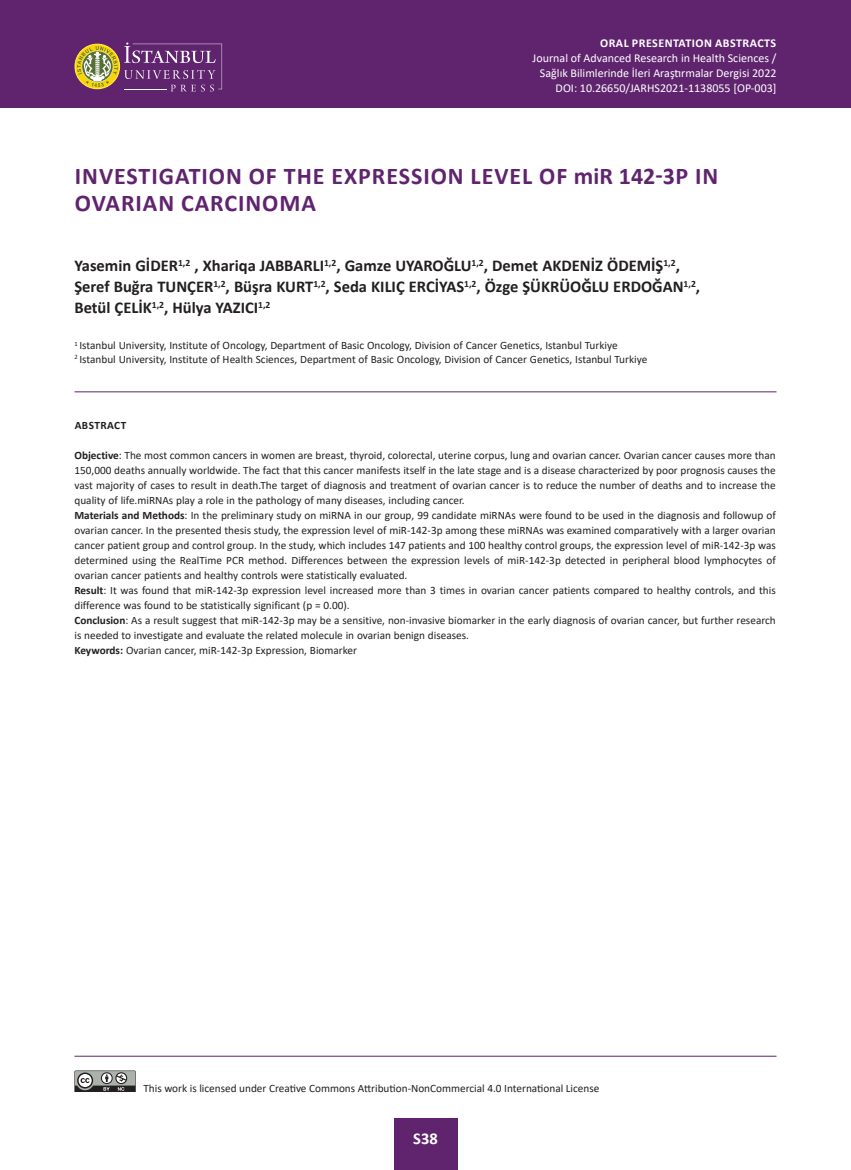
<style>
.page{position:relative;width:851px;height:1170px;background:#fff}
.page>*{position:absolute;margin:0;border:0;box-sizing:border-box;transform-origin:0 0}
.t1{font:700 24px/27px "Calibri";letter-spacing:.04em;color:#60246f}
.t2{font:700 16.5px/21px "Calibri";color:#231f20}
.t3{font:700 16.5px "Calibri";color:#fff}
.t4{font:12px/15px "Calibri";color:#fff;text-align:right}
.t5{font:700 12px "Calibri";letter-spacing:.04em;color:#fff}
.t6{font:11.25px/15px "Calibri";color:#231f20}
.t7{font:700 11.25px "Calibri";letter-spacing:.04em;color:#231f20}
.s1{font-weight:700}
</style>
<div class="page">
<div style="left:393px;top:1118px;width:64px;height:51px;background:#60246f"></div>
<div style="left:0;top:0;width:850px;height:107px;background:#60246f"></div>
<hr style="left:74px;top:1055px;width:702px;height:1px;background:#60246f">
<svg style="left:74px;top:1070px;width:62px;height:21px"></svg>
<svg style="left:74px;top:43px;width:148px;height:49px"></svg>
<hr style="left:74px;top:391px;width:702px;height:1px;background:#60246f">
<p class="t5" style="left:600px;top:34px;width:178px">ORAL PRESENTATION ABSTRACTS</p>
<p class="t4" style="left:532px;top:50px;width:245px">Journal of Advanced Research in Health Sciences /<br>Sağlık Bilimlerinde İleri Araştırmalar Dergisi 2022<br>DOI: 10.26650/JARHS2021-1138055 [OP-003]</p>
<h1 class="t1" style="left:75px;top:162px;width:644px">INVESTIGATION OF THE EXPRESSION LEVEL OF miR 142-3P IN<br>OVARIAN CARCINOMA</h1>
<h2 class="t2" style="left:74px;top:255px;width:627px">Yasemin GİDER<sup>1,2</sup> , Xhariqa JABBARLI<sup>1,2</sup>, Gamze UYAROĞLU<sup>1,2</sup>, Demet AKDENİZ ÖDEMİŞ<sup>1,2</sup>,<br>Şeref Buğra TUNÇER<sup>1,2</sup>, Büşra KURT<sup>1,2</sup>, Seda KILIÇ ERCİYAS<sup>1,2</sup>, Özge ŞÜKRÜOĞLU ERDOĞAN<sup>1,2</sup>,<br>Betül ÇELİK<sup>1,2</sup>, Hülya YAZICI<sup>1,2</sup></h2>
<p class="t6" style="left:74px;top:338px;width:574px;line-height:13.5px"><sup>1</sup> Istanbul University, Institute of Oncology, Department of Basic Oncology, Division of Cancer Genetics, Istanbul Turkiye<br><sup>2</sup> Istanbul University, Institute of Health Sciences, Department of Basic Oncology, Division of Cancer Genetics, Istanbul Turkiye</p>
<p class="t7" style="left:75px;top:417px;width:53px">ABSTRACT</p>
<p class="t6" style="left:74px;top:447px;width:702px"><span class="s1">Objective</span>: The most common cancers in women are breast, thyroid, colorectal, uterine corpus, lung and ovarian cancer. Ovarian cancer causes more than 150,000 deaths annually worldwide. The fact that this cancer manifests itself in the late stage and is a disease characterized by poor prognosis causes the vast majority of cases to result in death.The target of diagnosis and treatment of ovarian cancer is to reduce the number of deaths and to increase the quality of life.miRNAs play a role in the pathology of many diseases, including cancer.<br><span class="s1">Materials and Methods</span>: In the preliminary study on miRNA in our group, 99 candidate miRNAs were found to be used in the diagnosis and followup of ovarian cancer. In the presented thesis study, the expression level of miR-142-3p among these miRNAs was examined comparatively with a larger ovarian cancer patient group and control group. In the study, which includes 147 patients and 100 healthy control groups, the expression level of miR-142-3p was determined using the RealTime PCR method. Differences between the expression levels of miR-142-3p detected in peripheral blood lymphocytes of ovarian cancer patients and healthy controls were statistically evaluated.<br><span class="s1">Result</span>: It was found that miR-142-3p expression level increased more than 3 times in ovarian cancer patients compared to healthy controls, and this difference was found to be statistically significant (p = 0.00).<br><span class="s1">Conclusion</span>: As a result suggest that miR-142-3p may be a sensitive, non-invasive biomarker in the early diagnosis of ovarian cancer, but further research is needed to investigate and evaluate the related molecule in ovarian benign diseases.<br><span class="s1">Keywords:</span> Ovarian cancer, miR-142-3p Expression, Biomarker</p>
<p class="t6" style="left:143px;top:1080px;width:457px">This work is licensed under Creative Commons Attribution-NonCommercial 4.0 International License</p>
<h2 class="t3" style="left:413px;top:1126px;width:26px">S38</h2>
</div>
